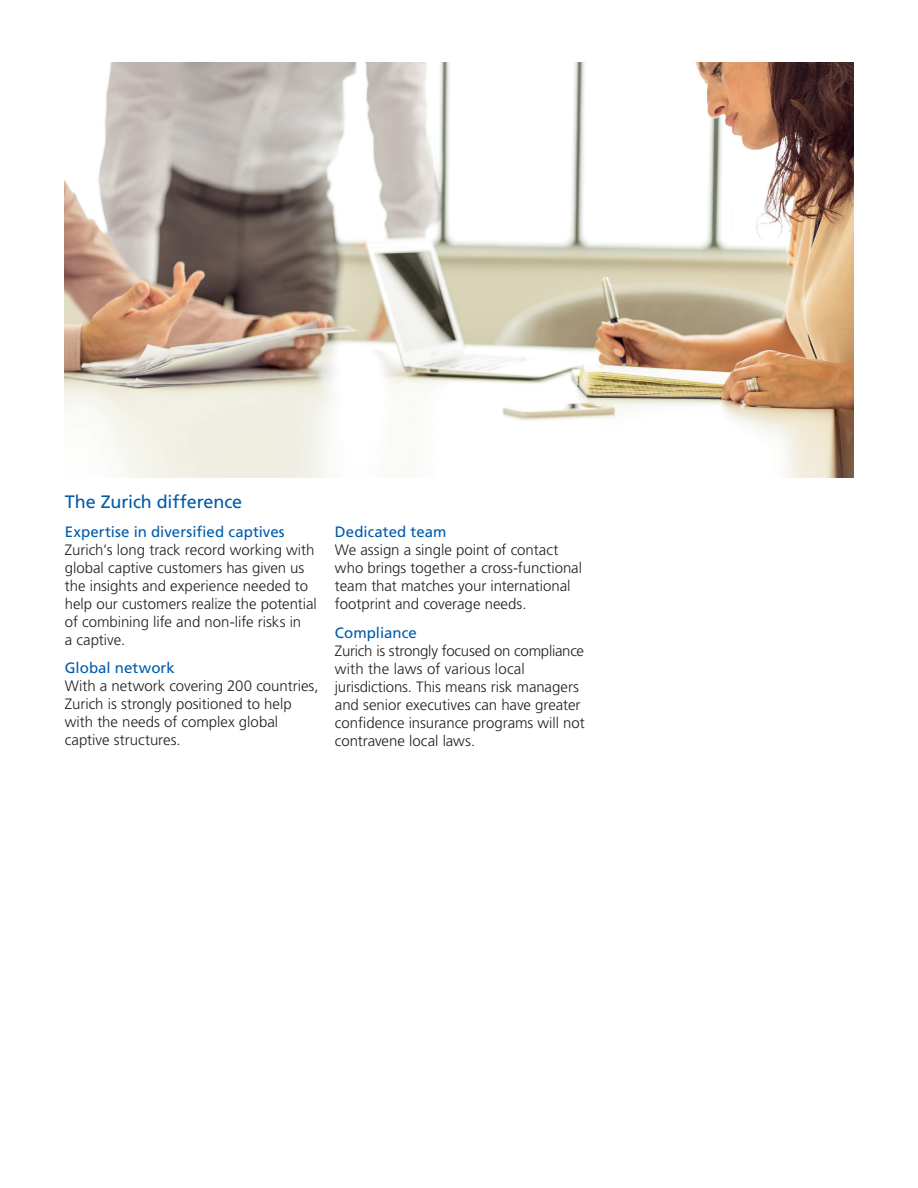
<style>
.page{position:relative;width:918px;height:1188px;background:#fff}
.page>*{position:absolute;margin:0;border:0;box-sizing:border-box;transform-origin:0 0}
.SUB_003_55_BLUE1{font:18px "Frutiger LT Std";letter-spacing:-.005em;color:#015aaa}
.BODY_001_Light_10_12{font:300 15px/18px "Frutiger LT Std";letter-spacing:-.005em;color:#231f20}
.BODY_001_Light_10_12-2{font:15px "Frutiger LT Std";letter-spacing:.005em;color:#015aaa}
</style>
<div class="page">
<img style="left:65px;top:63px;width:788px;height:414px">
<p class="SUB_003_55_BLUE1" style="left:65px;top:491px;width:179px">The Zurich difference</p>
<p class="BODY_001_Light_10_12-2" style="left:65px;top:523px;width:222px">Expertise in diversified captives</p>
<p class="BODY_001_Light_10_12" style="left:65px;top:541px;width:254px">Zurich’s long track record working with global captive customers has given us the insights and experience needed to help our customers realize the potential of combining life and non-life risks in<br>a captive.</p>
<p class="BODY_001_Light_10_12-2" style="left:65px;top:659px;width:112px">Global network</p>
<p class="BODY_001_Light_10_12" style="left:65px;top:677px;width:255px">With a network covering 200 countries,<br>Zurich is strongly positioned to help with the needs of complex global captive structures.</p>
<p class="BODY_001_Light_10_12-2" style="left:335px;top:523px;width:113px">Dedicated team</p>
<p class="BODY_001_Light_10_12" style="left:335px;top:541px;width:249px">We assign a single point of contact who brings together a cross-functional team that matches your international footprint and coverage needs.</p>
<p class="BODY_001_Light_10_12-2" style="left:335px;top:624px;width:83px">Compliance</p>
<p class="BODY_001_Light_10_12" style="left:335px;top:642px;width:251px">Zurich is strongly focused on compliance with the laws of various local jurisdictions. This means risk managers and senior executives can have greater confidence insurance programs will not contravene local laws.</p>
</div>
